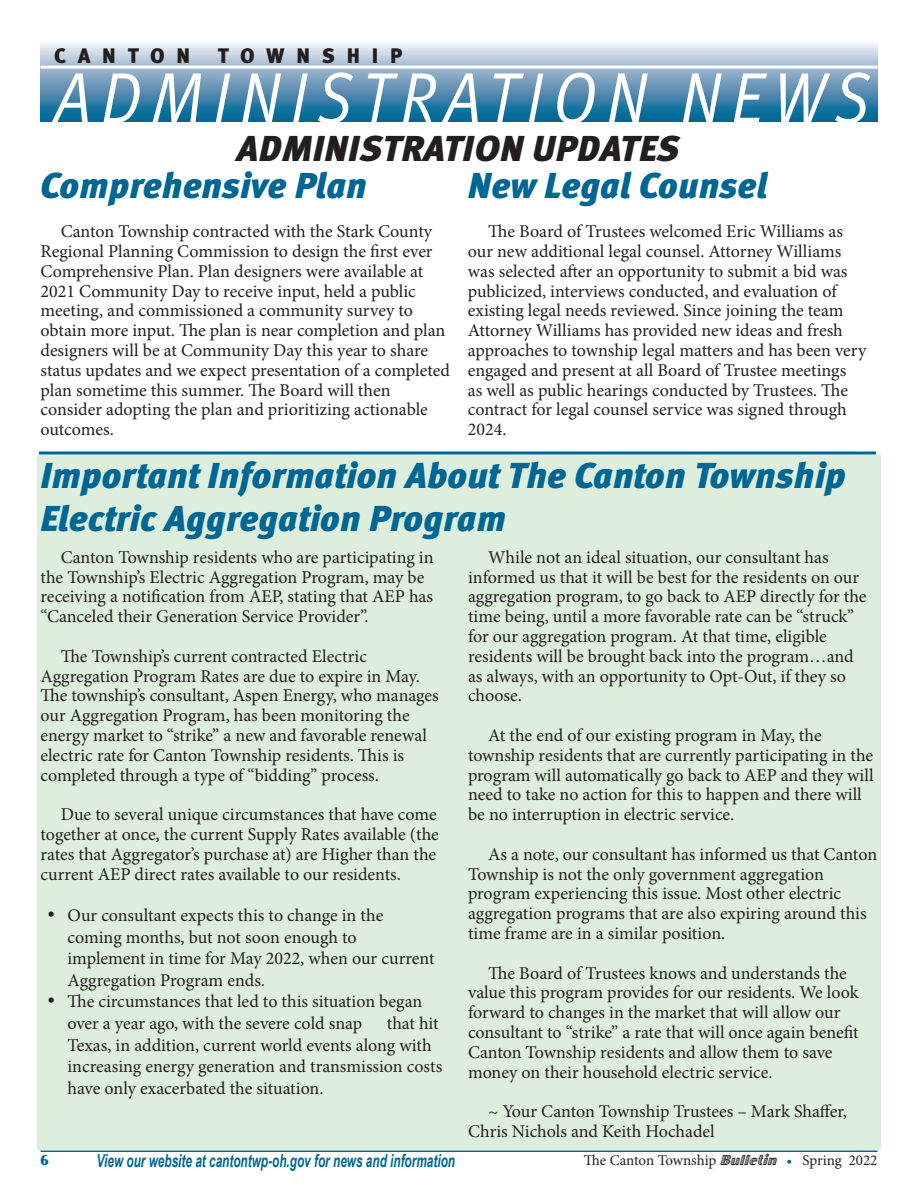
<style>
.page{position:relative;width:918px;height:1188px;background:#fff}
.page>*{position:absolute;margin:0;border:0;box-sizing:border-box;transform-origin:0 0}
.t1{font:italic 72px "Meta Pro";letter-spacing:.14em;color:#fff;scale:.9 1}
.t2{font:italic 900 36px/43.2px "Meta Pro";color:#006693}
.t3{font:italic 900 36px "Meta Pro";letter-spacing:.01em;color:#231f20}
.t4{font:900 21px "Meta Pro";letter-spacing:.56em;color:#231f20}
.t5{font:18px/19.8px "Minion Pro";color:#231f20}
.t6{font:italic 700 18px "Arial Narrow";color:#006693;scale:.8 1}
.t7{font:15px "Minion Pro";letter-spacing:-.005em;color:#231f20}
.t8{font:15px "Boca Raton ICG Solid";color:#006693}
.s1{font-family:"Boca Raton ICG";font-style:italic}
.s2{color:#006693}
</style>
<div class="page">
<hr style="left:40px;top:1151px;width:838px;height:1px;background:#006693">
<div style="left:37px;top:455px;width:844px;height:695px;background:#ded"></div>
<div style="left:40px;top:40px;width:838px;height:82px;background:linear-gradient(to bottom,#faeff6,#005b8e)"></div>
<hr style="left:40px;top:66px;width:838px;height:3px;background:#fff">
<hr style="left:39px;top:452px;width:837px;height:2px;background:#006693">
<p class="t4" style="left:54px;top:43px;width:137px">CANTON</p>
<p class="t4" style="left:218px;top:43px;width:186px">TOWNSHIP</p>
<h1 class="t1" style="left:54px;top:52px;width:908px">ADMINISTRATION NEWS</h1>
<h2 class="t3" style="left:237px;top:125px;width:444px">ADMINISTRATION UPDATES</h2>
<h2 class="t2" style="left:41px;top:165px;width:328px">Comprehensive Plan</h2>
<p class="t5" style="left:40px;top:222px;width:411px;text-indent:20px">Canton Township contracted with the Stark County Regional Planning Commission to design the first ever Comprehensive Plan. Plan designers were available at 2021 Community Day to receive input, held a public meeting, and commissioned a community survey to obtain more input. The plan is near completion and plan designers will be at Community Day this year to share status updates and we expect presentation of a completed plan sometime this summer. The Board will then consider adopting the plan and prioritizing actionable outcomes.</p>
<h2 class="t2" style="left:468px;top:165px;width:301px">New Legal Counsel</h2>
<p class="t5" style="left:468px;top:222px;width:400px;text-indent:20px">The Board of Trustees welcomed Eric Williams as our new additional legal counsel. Attorney Williams was selected after an opportunity to submit a bid was publicized, interviews conducted, and evaluation of existing legal needs reviewed. Since joining the team Attorney Williams has provided new ideas and fresh approaches to township legal matters and has been very engaged and present at all Board of Trustee meetings<br>as well as public hearings conducted by Trustees. The contract for legal counsel service was signed through 2024.</p>
<h2 class="t2" style="left:40px;top:455px;width:807px">Important Information About The Canton Township<br>Electric Aggregation Program</h2>
<p class="t5" style="left:40px;top:547px;width:395px;text-indent:20px">Canton Township residents who are participating in the Township’s Electric Aggregation Program, may be receiving a notification from AEP, stating that AEP has “Canceled their Generation Service Provider”.</p>
<p class="t5" style="left:40px;top:646px;width:400px;text-indent:20px">The Township’s current contracted Electric Aggregation Program Rates are due to expire in May.<br>The township’s consultant, Aspen Energy, who manages our Aggregation Program, has been monitoring the energy market to “strike” a new and favorable renewal electric rate for Canton Township residents. This is completed through a type of “bidding” process.</p>
<p class="t5" style="left:40px;top:805px;width:400px;text-indent:20px">Due to several unique circumstances that have come together at once, the current Supply Rates available (the rates that Aggregator’s purchase at) are Higher than the current AEP direct rates available to our residents.</p>
<p class="t5" style="left:68px;top:904px;width:369px;line-height:21.6px;text-indent:-20px">• Our consultant expects this to change in the coming months, but not soon enough to implement in time for May 2022, when our current Aggregation Program ends.</p>
<p class="t5" style="left:68px;top:991px;width:356px;line-height:21.6px;text-indent:-20px">• The circumstances that led to this situation began over a year ago, with the severe cold snap</p>
<p class="t5" style="left:468px;top:547px;width:400px;text-indent:20px">While not an ideal situation, our consultant has informed us that it will be best for the residents on our aggregation program, to go back to AEP directly for the time being, until a more favorable rate can be “struck” for our aggregation program. At that time, eligible residents will be brought back into the program…and as always, with an opportunity to Opt-Out, if they so choose.</p>
<p class="t5" style="left:468px;top:725px;width:407px;text-indent:20px">At the end of our existing program in May, the township residents that are currently participating in the program will automatically go back to AEP and they will need to take no action for this to happen and there will be no interruption in electric service.</p>
<p class="t5" style="left:468px;top:844px;width:411px;text-indent:20px">As a note, our consultant has informed us that Canton Township is not the only government aggregation program experiencing this issue. Most other electric aggregation programs that are also expiring around this time frame are in a similar position.</p>
<p class="t5" style="left:468px;top:963px;width:392px;text-indent:20px">The Board of Trustees knows and understands the value this program provides for our residents. We look forward to changes in the market that will allow our consultant to “strike” a rate that will once again benefit Canton Township residents and allow them to save money on their household electric service.</p>
<p class="t5" style="left:468px;top:1102px;width:380px;text-indent:20px">~ Your Canton Township Trustees – Mark Shaffer,<br>Chris Nichols and Keith Hochadel</p>
<p class="t5" style="left:68px;top:1012px;width:376px;line-height:21.6px;text-indent:319px">that hit Texas, in addition, current world events along with increasing energy generation and transmission costs have only exacerbated the situation.</p>
<p class="t8" style="left:40px;top:1152px;width:10px">6</p>
<p class="t6" style="left:97px;top:1150px;width:450px">View our website at cantontwp-oh.gov for news and information</p>
<p class="t7" style="left:584px;top:1150px;width:295px">The Canton Township <span class="s1">Bulletin</span> <span class="s2">•</span> Spring 2022</p>
</div>
